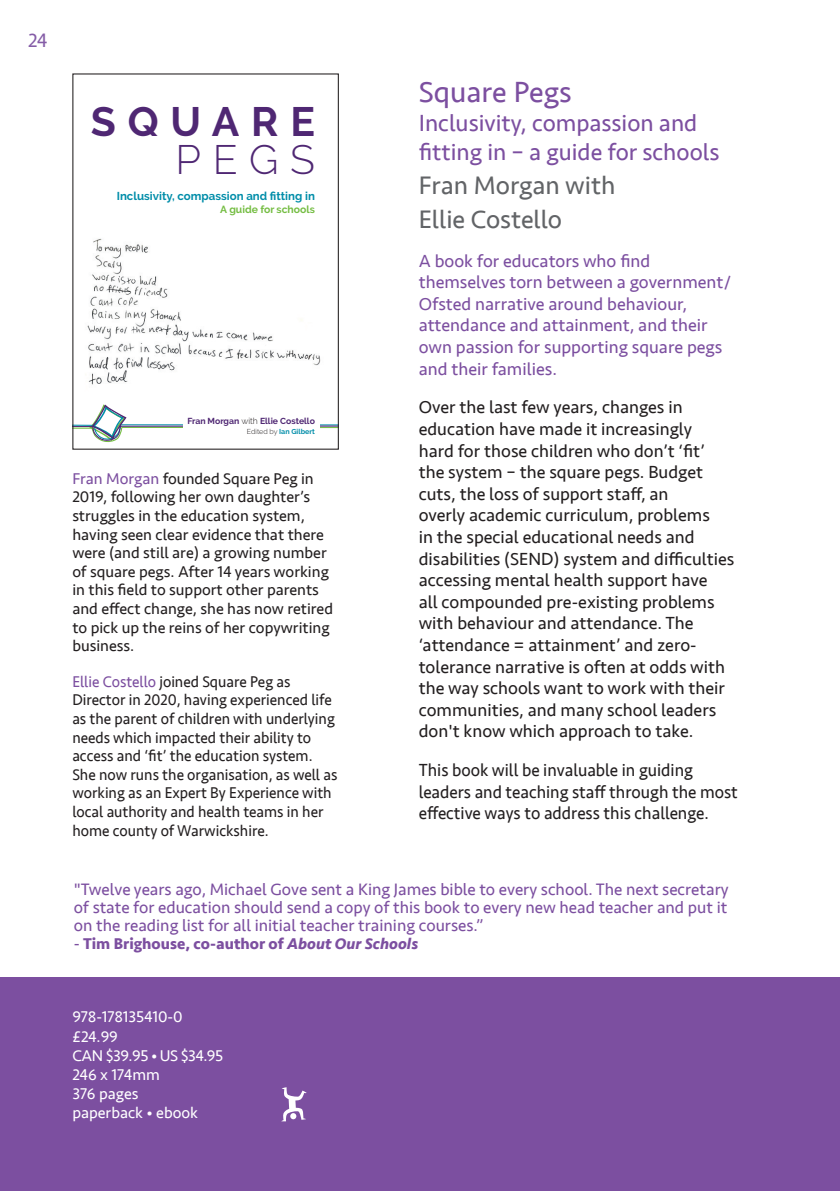
<style>
.page{position:relative;width:840px;height:1191px;background:#fff}
.page>*{position:absolute;margin:0;border:0;box-sizing:border-box;transform-origin:0 0}
.t1{font:700 40.8px/38.4px "Raleway";letter-spacing:.29em;color:#4f2773;text-align:right}
.BL_Title{font:30px "Seravek";color:#7c4fa0}
.BL_Author{font:26px "Seravek";color:#626467}
.BL_Sub{font:24px/28.8px "Seravek";color:#7c4fa0}
.t2{font:20px "Seravek";color:#855da7}
.BL_body_sans{font:18px/21.6px "Seravek";color:#231f20}
.BL_body_sans-2{font:18px/21.6px "Seravek";color:#7c4fa0}
.BL_body_sans-3{font:18px/21.6px "Seravek";color:#231f20;scale:.95 1}
.BL_body_sans-4{font:17px/18px "Seravek";color:#7c4fa0;text-align:justify}
.BL_body_sans-5{font:16px/18.6px "Seravek";color:#231f20;scale:.95 1}
.BL_body_sans-6{font:16px/18.6px "Seravek";color:#231f20}
.BL_Spec{font:16px "Seravek";color:#fff}
.BL_body_sans-7{font:700 16px "Seravek";color:#7c4fa0}
.BL_Spec-2{font:16px "Seravek";letter-spacing:-.03em;color:#fff}
.t3{font:700 11.4px "Raleway";color:#008da9}
.t4{font:700 10.4px "Raleway";color:#75bd43}
.t5{font:700 8.6px "Raleway";color:#4f2773}
.t6{font:700 7.2px "Raleway";color:#008da9}
.s1{font-weight:300}
.s2{font-weight:300;color:#231f20}
.s3{color:#7c4fa0}
.s4{font-weight:400;font-size:17px}
.s5{font-style:italic}
</style>
<div class="page">
<div style="left:0;top:977px;width:839px;height:214px;background:#7c4fa0"></div>
<svg style="left:74px;top:404px;width:262px;height:38px"></svg>
<img style="left:87px;top:238px;width:234px;height:147px">
<div style="left:183px;top:411px;width:136px;height:28px;background:#fff"></div>
<svg style="left:282px;top:1087px;width:25px;height:34px"></svg>
<p class="t2" style="left:28px;top:25px;width:21px">24</p>
<p class="t1" style="left:91px;top:102px;width:225px">SQUARE<br><span class="s1">PEGS</span></p>
<p class="t3" style="left:117px;top:190px;width:199px">Inclusivity, compassion and fitting in</p>
<p class="t4" style="left:220px;top:203px;width:96px">A guide for schools</p>
<p class="t5" style="left:187px;top:416px;width:129px">Fran Morgan <span class="s2">with</span> Ellie Costello</p>
<p class="t6" style="left:247px;top:428px;width:69px"><span class="s2">Edited by</span> Ian Gilbert</p>
<p class="BL_body_sans-6" style="left:72px;top:469px;width:262px"><span class="s3">Fran Morgan</span> founded Square Peg in 2019, following her own daughter’s struggles in the education system, having seen clear evidence that there were (and still are) a growing number of square pegs. After 14 years working in this field to support other parents and effect change, she has now retired to pick up the reins of her copywriting business.</p>
<p class="BL_body_sans-5" style="left:72px;top:672px;width:280px"><span class="s3">Ellie Costello</span> joined Square Peg as Director in 2020, having experienced life as the parent of children with underlying needs which impacted their ability to access and ‘fit’ the education system.<br>She now runs the organisation, as well as working as an Expert By Experience with local authority and health teams in her home county of Warwickshire.</p>
<p class="BL_Title" style="left:418px;top:69px;width:154px">Square Pegs</p>
<p class="BL_Sub" style="left:418px;top:109px;width:302px">Inclusivity, compassion and fitting in – a guide for schools</p>
<p class="BL_Author" style="left:418px;top:165px;width:198px">Fran Morgan with</p>
<p class="BL_Author" style="left:418px;top:199px;width:145px">Ellie Costello</p>
<p class="BL_body_sans-2" style="left:418px;top:250px;width:314px">A book for educators who find themselves torn between a government/ Ofsted narrative around behaviour, attendance and attainment, and their own passion for supporting square pegs and their families.</p>
<p class="BL_body_sans" style="left:418px;top:396px;width:317px">Over the last few years, changes in education have made it increasingly<br>hard for those children who don’t ‘fit’ the system – the square pegs. Budget cuts, the loss of support staff, an<br>overly academic curriculum, problems<br>in the special educational needs and disabilities (SEND) system and difficulties accessing mental health support have<br>all compounded pre-existing problems with behaviour and attendance. The ‘attendance = attainment’ and zero&shy;tolerance narrative is often at odds with the way schools want to work with their communities, and many school leaders don't know which approach to take.</p>
<p class="BL_body_sans-3" style="left:418px;top:759px;width:337px">This book will be invaluable in guiding leaders and teaching staff through the most effective ways to address this challenge.</p>
<p class="BL_body_sans-4" style="left:74px;top:880px;width:656px">"Twelve years ago, Michael Gove sent a King James bible to every school. The next secretary of state for education should send a copy of this book to every new head teacher and put it on the reading list for all initial teacher training courses.”</p>
<p class="BL_body_sans-7" style="left:74px;top:930px;width:345px"><span class="s4">-</span> Tim Brighouse, co-author of <span class="s5">About Our Schools</span></p>
<p class="BL_Spec" style="left:72px;top:1004px;width:112px">978-178135410-0</p>
<p class="BL_Spec" style="left:72px;top:1023px;width:47px">£24.99</p>
<p class="BL_Spec-2" style="left:72px;top:1043px;width:152px">CAN $39.95 • US $34.95</p>
<p class="BL_Spec" style="left:72px;top:1062px;width:89px">246 x 174mm</p>
<p class="BL_Spec" style="left:72px;top:1081px;width:68px">376 pages</p>
<p class="BL_Spec" style="left:72px;top:1100px;width:127px">paperback • ebook</p>
</div>
